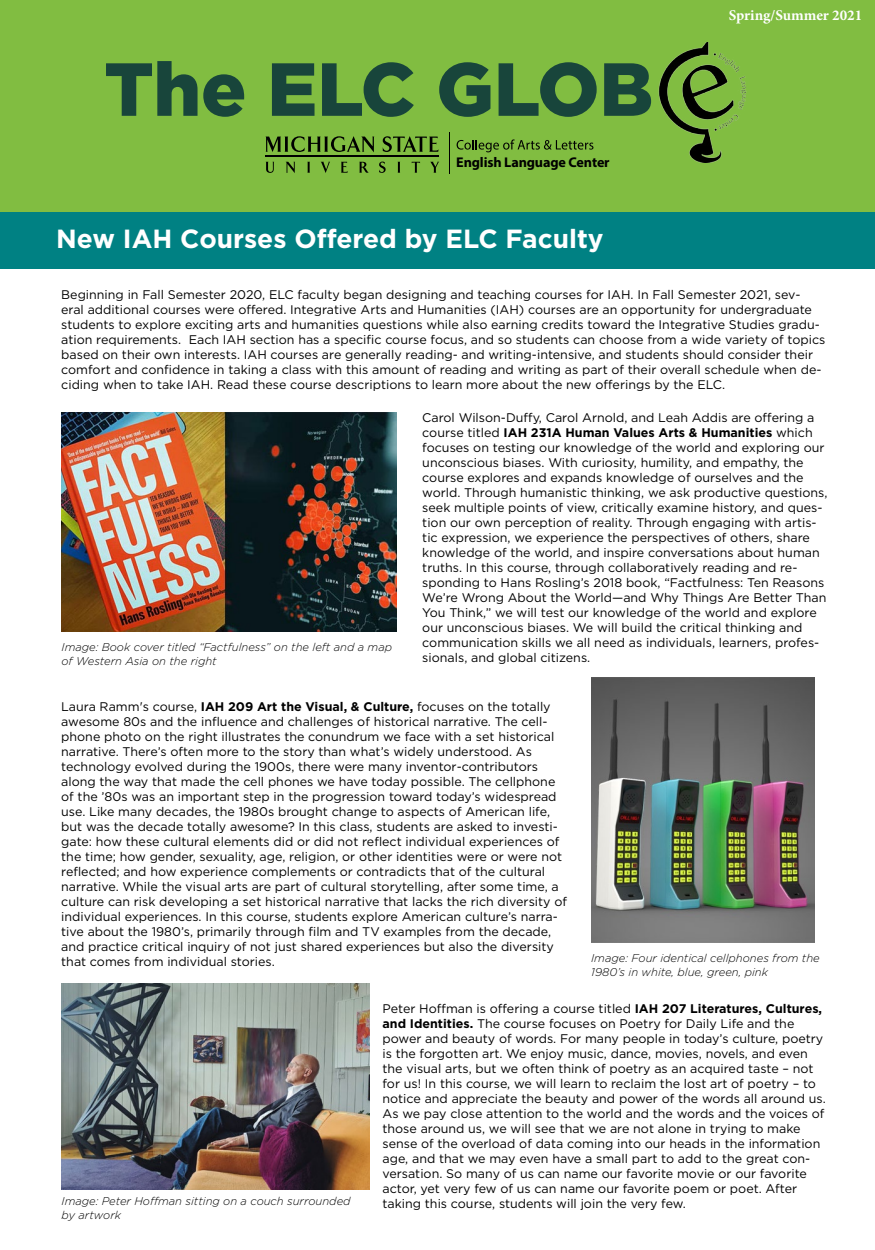
<style>
.page{position:relative;width:875px;height:1250px;background:#fff}
.page>*{position:absolute;margin:0;border:0;box-sizing:border-box;transform-origin:0 0}
.t1{font:900 75px "Gotham";color:#18453b}
.t2{font:700 26.25px "Gotham";color:#fff}
.t3{font:700 15px "Minion Pro";color:#fff}
.t4{font:700 14.12px "Myriad Pro";letter-spacing:-.01em;color:#000}
.t5{font:12.5px/15px "Gotham";color:#000}
.t6{font:italic 300 11.25px/13.5px "Gotham";color:#000}
.s1{font-weight:700}
</style>
<div class="page">
<div style="left:0;top:0;width:875px;height:245px;background:#81bd41"></div>
<svg style="left:457px;top:139px;width:136px;height:13px"></svg>
<svg style="left:266px;top:162px;width:8px;height:11px"></svg>
<svg style="left:286px;top:162px;width:9px;height:11px"></svg>
<svg style="left:307px;top:162px;width:3px;height:11px"></svg>
<svg style="left:321px;top:162px;width:9px;height:11px"></svg>
<svg style="left:341px;top:162px;width:7px;height:11px"></svg>
<svg style="left:359px;top:162px;width:10px;height:11px"></svg>
<svg style="left:379px;top:162px;width:7px;height:11px"></svg>
<svg style="left:398px;top:162px;width:2px;height:11px"></svg>
<svg style="left:412px;top:162px;width:8px;height:11px"></svg>
<svg style="left:430px;top:162px;width:9px;height:11px"></svg>
<svg style="left:265px;top:136px;width:109px;height:16px"></svg>
<svg style="left:383px;top:136px;width:56px;height:16px"></svg>
<hr style="left:265px;top:156px;width:174px;height:1px;background:#000">
<hr style="left:449px;top:133px;width:1px;height:41px;background:#000">
<img style="left:658px;top:42px;width:89px;height:121px">
<div style="left:0;top:212px;width:875px;height:57px;background:#008183"></div>
<img style="left:61px;top:412px;width:335px;height:219px">
<img style="left:591px;top:678px;width:224px;height:264px">
<img style="left:61px;top:984px;width:309px;height:206px">
<h1 class="t1" style="left:104px;top:38px;width:550px">The ELC GLOB</h1>
<p class="t4" style="left:456px;top:153px;width:155px">English Language Center</p>
<p class="t3" style="left:729px;top:4px;width:135px">Spring/Summer 2021</p>
<h2 class="t2" style="left:56px;top:221px;width:549px">New IAH Courses Offered by ELC Faculty</h2>
<p class="t5" style="left:61px;top:287px;width:766px">Beginning in Fall Semester 2020, ELC faculty began designing and teaching courses for IAH. In Fall Semester 2021, sev&shy;eral additional courses were offered. Integrative Arts and Humanities (IAH) courses are an opportunity for undergraduate students to explore exciting arts and humanities questions while also earning credits toward the Integrative Studies gradu&shy;ation requirements. Each IAH section has a specific course focus, and so students can choose from a wide variety of topics based on their own interests. IAH courses are generally reading- and writing-intensive, and students should consider their comfort and confidence in taking a class with this amount of reading and writing as part of their overall schedule when de&shy;ciding when to take IAH. Read these course descriptions to learn more about the new offerings by the ELC.</p>
<p class="t5" style="left:422px;top:410px;width:407px">Carol Wilson-Duffy, Carol Arnold, and Leah Addis are offering a course titled <span class="s1">IAH 231A Human Values Arts &amp; Humanities</span> which focuses on testing our knowledge of the world and exploring our unconscious biases. With curiosity, humility, and empathy, the course explores and expands knowledge of ourselves and the world. Through humanistic thinking, we ask productive questions, seek multiple points of view, critically examine history, and ques&shy;tion our own perception of reality. Through engaging with artis&shy;tic expression, we experience the perspectives of others, share knowledge of the world, and inspire conversations about human truths. In this course, through collaboratively reading and re&shy;sponding to Hans Rosling’s 2018 book, “Factfulness: Ten Reasons We’re Wrong About the World—and Why Things Are Better Than You Think,” we will test our knowledge of the world and explore our unconscious biases. We will build the critical thinking and communication skills we all need as individuals, learners, profes&shy;sionals, and global citizens.</p>
<p class="t5" style="left:61px;top:699px;width:507px">Laura Ramm's course, <span class="s1">IAH 209 Art the Visual, &amp; Culture,</span> focuses on the totally awesome 80s and the influence and challenges of historical narrative. The cell&shy;phone photo on the right illustrates the conundrum we face with a set historical narrative. There’s often more to the story than what’s widely understood. As technology evolved during the 1900s, there were many inventor-contributors along the way that made the cell phones we have today possible. The cellphone of the ’80s was an important step in the progression toward today’s widespread use. Like many decades, the 1980s brought change to aspects of American life, but was the decade totally awesome? In this class, students are asked to investi&shy;gate: how these cultural elements did or did not reflect individual experiences of the time; how gender, sexuality, age, religion, or other identities were or were not reflected; and how experience complements or contradicts that of the cultural narrative. While the visual arts are part of cultural storytelling, after some time, a culture can risk developing a set historical narrative that lacks the rich diversity of individual experiences. In this course, students explore American culture’s narra&shy;tive about the 1980’s, primarily through film and TV examples from the decade, and practice critical inquiry of not just shared experiences but also the diversity that comes from individual stories.</p>
<p class="t6" style="left:62px;top:640px;width:332px">Image: Book cover titled “Factfulness” on the left and a map of Western Asia on the right</p>
<p class="t6" style="left:591px;top:951px;width:230px">Image: Four identical cellphones from the<br>1980’s in white, blue, green, pink</p>
<p class="t6" style="left:62px;top:1194px;width:291px">Image: Peter Hoffman sitting on a couch surrounded by artwork</p>
<p class="t5" style="left:382px;top:1001px;width:445px">Peter Hoffman is offering a course titled <span class="s1">IAH 207 Literatures, Cultures, and Identities.</span> The course focuses on Poetry for Daily Life and the power and beauty of words. For many people in today’s culture, poetry is the forgotten art. We enjoy music, dance, movies, novels, and even the visual arts, but we often think of poetry as an acquired taste – not for us! In this course, we will learn to reclaim the lost art of poetry – to notice and appreciate the beauty and power of the words all around us.<br>As we pay close attention to the world and the words and the voices of those around us, we will see that we are not alone in trying to make sense of the overload of data coming into our heads in the information age, and that we may even have a small part to add to the great con&shy;versation. So many of us can name our favorite movie or our favorite actor, yet very few of us can name our favorite poem or poet. After taking this course, students will join the very few.</p>
</div>
